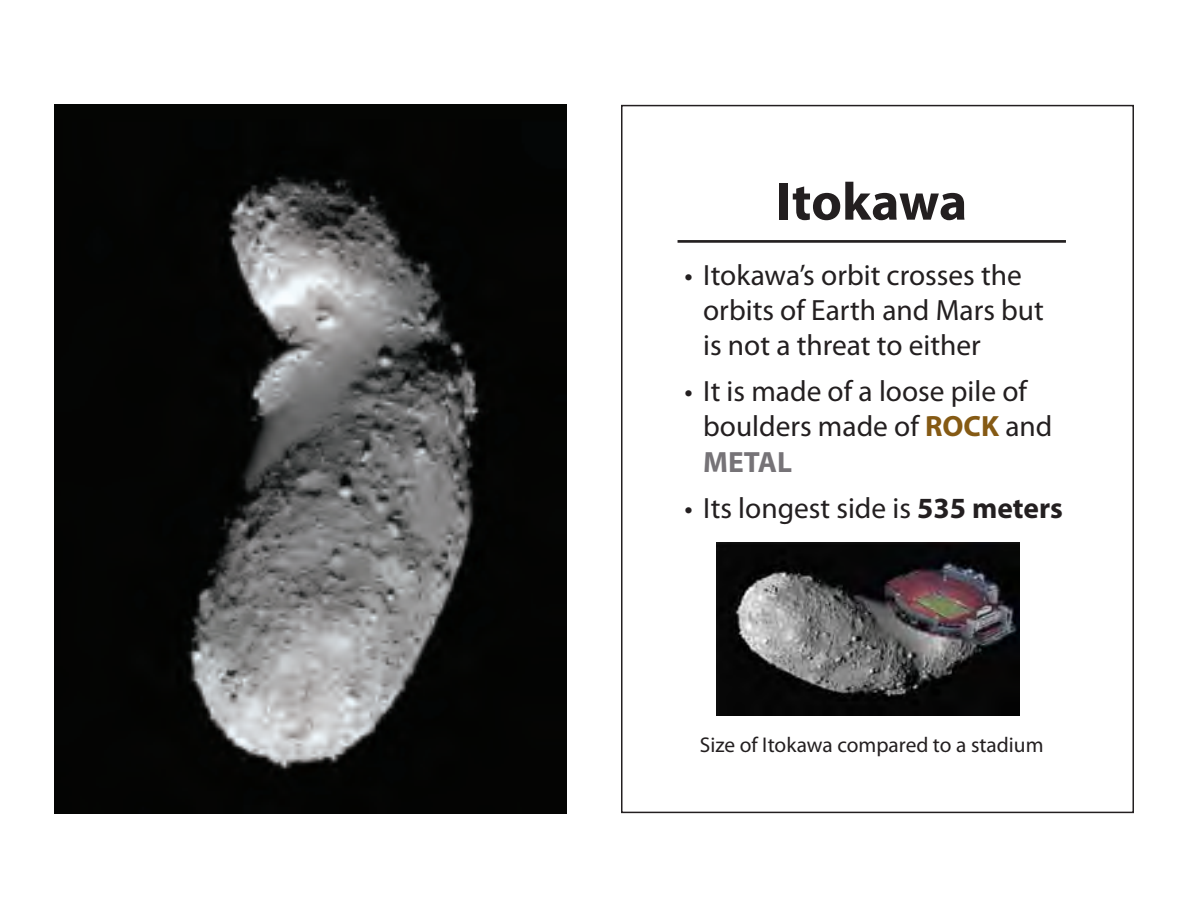
<style>
.page{position:relative;width:1188px;height:918px;background:#fff}
.page>*{position:absolute;margin:0;border:0;box-sizing:border-box;transform-origin:0 0}
.t1{font:700 53.4px "Myriad Pro";letter-spacing:-.005em;color:#231f20}
.t2{font:29.4px/35.2px "Myriad Pro";color:#231f20}
.t3{font:21.45px "Myriad Pro";color:#231f20}
.s1{font-weight:700;color:#855a14}
.s2{font-weight:700;color:#767377}
.s3{font-weight:700}
</style>
<div class="page">
<hr style="left:678px;top:240px;width:388px;height:3px;background:#231f20">
<img style="left:716px;top:543px;width:304px;height:173px">
<img style="left:54px;top:105px;width:513px;height:708px">
<div style="left:621px;top:105px;width:513px;height:708px;border:2px solid #231f20"></div>
<p class="t1" style="left:776px;top:167px;width:193px">Itokawa</p>
<p class="t2" style="left:703px;top:257px;width:342px;text-indent:-19px">• Itokawa’s orbit crosses the orbits of Earth and Mars but is not a threat to either</p>
<p class="t2" style="left:703px;top:373px;width:351px;text-indent:-19px">• It is made of a loose pile of boulders made of <span class="s1">ROCK</span> and<br><span class="s2">METAL</span></p>
<p class="t2" style="left:684px;top:490px;width:380px">• Its longest side is <span class="s3">535 meters</span></p>
<p class="t3" style="left:700px;top:732px;width:345px">Size of Itokawa compared to a stadium</p>
</div>
